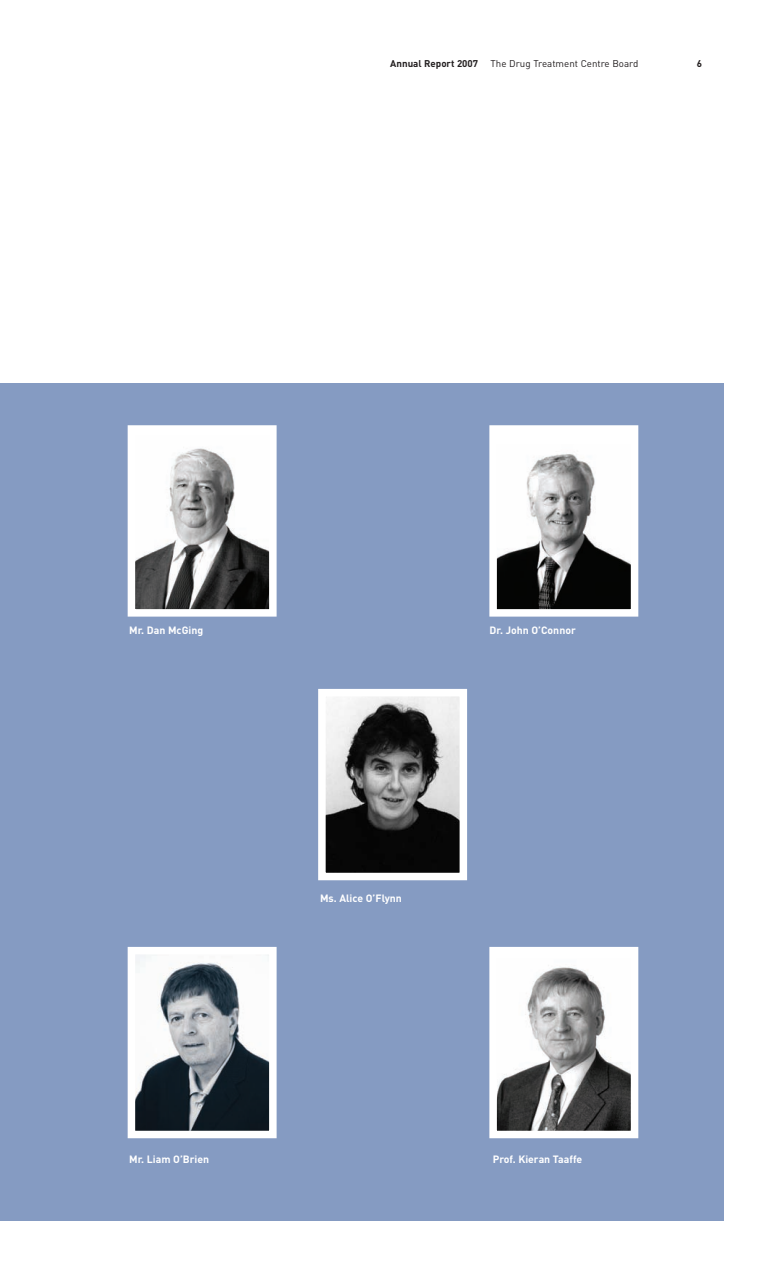
<style>
.page{position:relative;width:766px;height:1263px;background:#fff}
.page>*{position:absolute;margin:0;border:0;box-sizing:border-box;transform-origin:0 0}
.t1{font:700 10.5px "DIN";color:#fff}
.t2{font:9.75px "DIN";color:#231f20}
.t3{font:700 9.75px "DIN";color:#231f20}
</style>
<div class="page">
<div style="left:0;top:383px;width:723px;height:837px;background:#859bc2"></div>
<img style="left:137px;top:436px;width:130px;height:172px">
<div style="left:128px;top:425px;width:148px;height:192px;border:8px solid #fff"></div>
<img style="left:498px;top:958px;width:131px;height:171px">
<div style="left:489px;top:947px;width:149px;height:191px;border:8px solid #fff"></div>
<div style="left:493px;top:429px;width:141px;height:184px;background:#fff"></div>
<img style="left:498px;top:453px;width:131px;height:155px">
<div style="left:489px;top:425px;width:149px;height:192px;border:8px solid #fff"></div>
<img style="left:137px;top:956px;width:130px;height:173px">
<div style="left:128px;top:947px;width:148px;height:191px;border:8px solid #fff"></div>
<img style="left:327px;top:698px;width:131px;height:173px">
<div style="left:318px;top:689px;width:149px;height:191px;border:8px solid #fff"></div>
<p class="t3" style="left:390px;top:58px;width:89px">Annual Report 2007</p>
<p class="t2" style="left:490px;top:58px;width:149px">The Drug Treatment Centre Board</p>
<p class="t3" style="left:696px;top:58px;width:7px">6</p>
<p class="t1" style="left:129px;top:624px;width:76px">Mr. Dan McGing</p>
<p class="t1" style="left:489px;top:624px;width:88px">Dr. John O’Connor</p>
<p class="t1" style="left:320px;top:892px;width:83px">Ms. Alice O’Flynn</p>
<p class="t1" style="left:129px;top:1153px;width:82px">Mr. Liam O’Brien</p>
<p class="t1" style="left:492px;top:1153px;width:91px">Prof. Kieran Taaffe</p>
</div>
